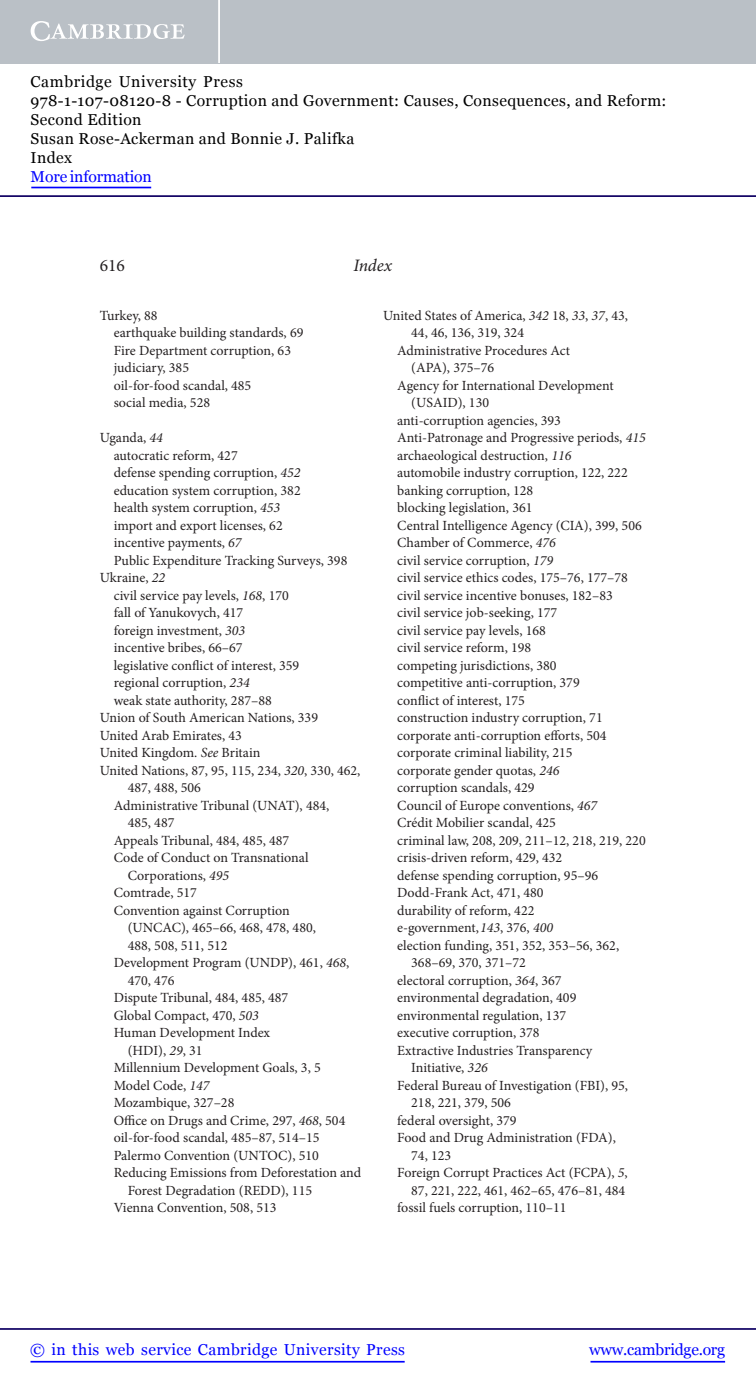
<style>
.page{position:relative;width:756px;height:1388px;background:#fff}
.page>*{position:absolute;margin:0;border:0;box-sizing:border-box;transform-origin:0 0}
.t1{font:italic 17.5px "Minion Pro";letter-spacing:-.005em;color:#231f20}
.t2{font:17.5px "Minion Pro";color:#231f20}
.t3{font:15.75px/18.9px "Georgia";letter-spacing:.025em;color:#000}
.t4{font:15.75px "Georgia";letter-spacing:.025em;color:#00f}
.t5{font:15.75px "Georgia";letter-spacing:-.015em;color:#00f}
.t6{font:15.75px "Georgia";letter-spacing:-.01em;color:#00f}
.t7{font:14px/17.5px "Minion Pro";color:#231f20}
.s1{font-style:italic}
</style>
<div class="page">
<hr style="left:591px;top:1361px;width:134px;height:1px;background:#00f">
<hr style="left:0;top:1328px;width:756px;height:2px;background:#150666">
<hr style="left:31px;top:1361px;width:374px;height:1px;background:#00f">
<div style="left:0;top:0;width:756px;height:63px;background:#bac0c6"></div>
<svg style="left:31px;top:21px;width:154px;height:20px"></svg>
<hr style="left:218px;top:0;width:2px;height:63px;background:#fff">
<hr style="left:0;top:195px;width:756px;height:2px;background:#150666">
<hr style="left:31px;top:187px;width:120px;height:1px;background:#00f">
<p class="t3" style="left:31px;top:73px;width:637px">Cambridge University Press<br>978-1-107-08120-8 - Corruption and Government: Causes, Consequences, and Reform:<br>Second Edition<br>Susan Rose-Ackerman and Bonnie J. Palifka<br>Index</p>
<p class="t6" style="left:31px;top:167px;width:123px">More information</p>
<p class="t2" style="left:100px;top:259px;width:27px">616</p>
<p class="t1" style="left:354px;top:259px;width:40px">Index</p>
<p class="t7" style="left:114px;top:308px;width:191px;text-indent:-14px">Turkey, 88<br>earthquake building standards, 69<br>Fire Department corruption, 63 judiciary, 385<br>oil-for-food scandal, 485<br>social media, 528</p>
<p class="t7" style="left:100px;top:430px;width:65px">Uganda, <span class="s1">44</span></p>
<p class="t7" style="left:114px;top:448px;width:126px">autocratic reform, 427</p>
<p class="t7" style="left:114px;top:465px;width:188px">defense spending corruption, <span class="s1">452</span></p>
<p class="t7" style="left:114px;top:483px;width:188px">education system corruption, 382</p>
<p class="t7" style="left:114px;top:500px;width:168px">health system corruption, <span class="s1">453</span></p>
<p class="t7" style="left:114px;top:518px;width:170px">import and export licenses, 62</p>
<p class="t7" style="left:114px;top:535px;width:129px">incentive payments, <span class="s1">67</span></p>
<p class="t7" style="left:114px;top:553px;width:235px">Public Expenditure Tracking Surveys, 398</p>
<p class="t7" style="left:100px;top:570px;width:67px">Ukraine, <span class="s1">22</span></p>
<p class="t7" style="left:114px;top:588px;width:177px">civil service pay levels, <span class="s1">168</span> , 170</p>
<p class="t7" style="left:114px;top:605px;width:131px">fall of Yanukovych, 417</p>
<p class="t7" style="left:114px;top:623px;width:133px">foreign investment, <span class="s1">303</span></p>
<p class="t7" style="left:114px;top:640px;width:130px">incentive bribes, 66 – 67</p>
<p class="t7" style="left:114px;top:658px;width:187px">legislative conflict of interest, 359</p>
<p class="t7" style="left:114px;top:675px;width:137px">regional corruption, <span class="s1">234</span></p>
<p class="t7" style="left:114px;top:693px;width:160px">weak state authority, 287 – 88</p>
<p class="t7" style="left:100px;top:710px;width:220px">Union of South American Nations, 339</p>
<p class="t7" style="left:100px;top:728px;width:144px">United Arab Emirates, 43</p>
<p class="t7" style="left:100px;top:745px;width:162px">United Kingdom. <span class="s1">See</span> Britain</p>
<p class="t7" style="left:100px;top:763px;width:262px">United Nations, 87 , 95 , 115 , 234 , <span class="s1">320</span> , 330 , 462 ,</p>
<p class="t7" style="left:128px;top:780px;width:75px">487 , 488 , 506</p>
<p class="t7" style="left:114px;top:798px;width:217px">Administrative Tribunal (UNAT), 484 ,</p>
<p class="t7" style="left:128px;top:815px;width:48px">485 , 487</p>
<p class="t7" style="left:114px;top:833px;width:177px">Appeals Tribunal, 484 , 485 , 487</p>
<p class="t7" style="left:114px;top:850px;width:196px">Code of Conduct on Transnational</p>
<p class="t7" style="left:128px;top:868px;width:103px">Corporations, <span class="s1">495</span></p>
<p class="t7" style="left:114px;top:885px;width:85px">Comtrade, 517</p>
<p class="t7" style="left:114px;top:903px;width:178px">Convention against Corruption</p>
<p class="t7" style="left:128px;top:920px;width:190px">(UNCAC), 465 – 66 , 468 , 478 , 480 ,</p>
<p class="t7" style="left:128px;top:938px;width:101px">488 , 508 , 511 , 512</p>
<p class="t7" style="left:114px;top:955px;width:237px">Development Program (UNDP), 461 , <span class="s1">468</span> ,</p>
<p class="t7" style="left:128px;top:973px;width:48px">470 , 476</p>
<p class="t7" style="left:114px;top:990px;width:176px">Dispute Tribunal, 484 , 485 , 487</p>
<p class="t7" style="left:114px;top:1008px;width:147px">Global Compact, 470 , <span class="s1">503</span></p>
<p class="t7" style="left:114px;top:1025px;width:158px">Human Development Index</p>
<p class="t7" style="left:128px;top:1043px;width:76px">(HDI), <span class="s1">29</span> , 31</p>
<p class="t7" style="left:114px;top:1060px;width:209px">Millennium Development Goals, 3 , 5</p>
<p class="t7" style="left:114px;top:1078px;width:97px">Model Code, <span class="s1">147</span></p>
<p class="t7" style="left:114px;top:1095px;width:122px">Mozambique, 327 – 28</p>
<p class="t7" style="left:114px;top:1113px;width:233px">Office on Drugs and Crime, 297 , <span class="s1">468</span> , 504</p>
<p class="t7" style="left:114px;top:1130px;width:207px">oil-for-food scandal, 485 – 87 , 514 – 15</p>
<p class="t7" style="left:114px;top:1148px;width:207px">Palermo Convention (UNTOC), 510</p>
<p class="t7" style="left:114px;top:1165px;width:249px">Reducing Emissions from Deforestation and</p>
<p class="t7" style="left:128px;top:1183px;width:186px">Forest Degradation (REDD), 115</p>
<p class="t7" style="left:114px;top:1200px;width:164px">Vienna Convention, 508 , 513</p>
<p class="t7" style="left:383px;top:308px;width:246px">United States of America, <span class="s1">342</span> 18 , <span class="s1">33</span> , <span class="s1">37</span> , 43 ,</p>
<p class="t7" style="left:411px;top:325px;width:114px">44 , 46 , 136 , 319 , 324</p>
<p class="t7" style="left:397px;top:343px;width:174px">Administrative Procedures Act</p>
<p class="t7" style="left:411px;top:360px;width:84px">(APA), 375 – 76</p>
<p class="t7" style="left:397px;top:378px;width:218px">Agency for International Development</p>
<p class="t7" style="left:411px;top:395px;width:79px">(USAID), 130</p>
<p class="t7" style="left:397px;top:413px;width:165px">anti-corruption agencies, 393</p>
<p class="t7" style="left:397px;top:430px;width:250px">Anti-Patronage and Progressive periods, <span class="s1">415</span></p>
<p class="t7" style="left:397px;top:448px;width:176px">archaeological destruction, <span class="s1">116</span></p>
<p class="t7" style="left:397px;top:465px;width:232px">automobile industry corruption, 122 , 222</p>
<p class="t7" style="left:397px;top:483px;width:138px">banking corruption, 128</p>
<p class="t7" style="left:397px;top:500px;width:137px">blocking legislation, 361</p>
<p class="t7" style="left:397px;top:518px;width:246px">Central Intelligence Agency (CIA), 399 , 506</p>
<p class="t7" style="left:397px;top:535px;width:160px">Chamber of Commerce, <span class="s1">476</span></p>
<p class="t7" style="left:397px;top:553px;width:157px">civil service corruption, <span class="s1">179</span></p>
<p class="t7" style="left:397px;top:570px;width:232px">civil service ethics codes, 175 – 76 , 177 – 78</p>
<p class="t7" style="left:397px;top:588px;width:217px">civil service incentive bonuses, 182 – 83</p>
<p class="t7" style="left:397px;top:605px;width:162px">civil service job-seeking, 177</p>
<p class="t7" style="left:397px;top:623px;width:150px">civil service pay levels, 168</p>
<p class="t7" style="left:397px;top:640px;width:136px">civil service reform, 198</p>
<p class="t7" style="left:397px;top:658px;width:161px">competing jurisdictions, 380</p>
<p class="t7" style="left:397px;top:675px;width:184px">competitive anti-corruption, 379</p>
<p class="t7" style="left:397px;top:693px;width:129px">conflict of interest, 175</p>
<p class="t7" style="left:397px;top:710px;width:207px">construction industry corruption, 71</p>
<p class="t7" style="left:397px;top:728px;width:211px">corporate anti-corruption efforts, 504</p>
<p class="t7" style="left:397px;top:745px;width:177px">corporate criminal liability, 215</p>
<p class="t7" style="left:397px;top:763px;width:164px">corporate gender quotas, <span class="s1">246</span></p>
<p class="t7" style="left:397px;top:780px;width:139px">corruption scandals, 429</p>
<p class="t7" style="left:397px;top:798px;width:202px">Council of Europe conventions, <span class="s1">467</span></p>
<p class="t7" style="left:397px;top:815px;width:160px">Crédit Mobilier scandal, 425</p>
<p class="t7" style="left:397px;top:833px;width:250px">criminal law, 208 , 209 , 211 – 12 , 218 , 219 , 220</p>
<p class="t7" style="left:397px;top:850px;width:167px">crisis-driven reform, 429 , 432</p>
<p class="t7" style="left:397px;top:868px;width:202px">defense spending corruption, 95 – 96</p>
<p class="t7" style="left:397px;top:885px;width:148px">Dodd-Frank Act, 471 , 480</p>
<p class="t7" style="left:397px;top:903px;width:139px">durability of reform, 422</p>
<p class="t7" style="left:397px;top:920px;width:157px">e-government, <span class="s1">143</span> , 376 , <span class="s1">400</span></p>
<p class="t7" style="left:397px;top:938px;width:223px">election funding, 351 , 352 , 353 – 56 , 362 ,</p>
<p class="t7" style="left:411px;top:955px;width:116px">368 – 69 , 370 , 371 – 72</p>
<p class="t7" style="left:397px;top:973px;width:166px">electoral corruption, <span class="s1">364</span> , 367</p>
<p class="t7" style="left:397px;top:990px;width:181px">environmental degradation, 409</p>
<p class="t7" style="left:397px;top:1008px;width:170px">environmental regulation, 137</p>
<p class="t7" style="left:397px;top:1025px;width:144px">executive corruption, 378</p>
<p class="t7" style="left:397px;top:1043px;width:197px">Extractive Industries Transparency</p>
<p class="t7" style="left:411px;top:1060px;width:78px">Initiative, <span class="s1">326</span></p>
<p class="t7" style="left:397px;top:1078px;width:232px">Federal Bureau of Investigation (FBI), 95 ,</p>
<p class="t7" style="left:411px;top:1095px;width:101px">218 , 221 , 379 , 506</p>
<p class="t7" style="left:397px;top:1113px;width:121px">federal oversight, 379</p>
<p class="t7" style="left:397px;top:1130px;width:220px">Food and Drug Administration (FDA),</p>
<p class="t7" style="left:411px;top:1148px;width:41px">74 , 123</p>
<p class="t7" style="left:397px;top:1165px;width:232px">Foreign Corrupt Practices Act (FCPA), <span class="s1">5</span> ,</p>
<p class="t7" style="left:411px;top:1183px;width:216px">87 , 221 , 222 , 461 , 462 – 65 , 476 – 81 , 484</p>
<p class="t7" style="left:397px;top:1200px;width:171px">fossil fuels corruption, 110 – 11</p>
<p class="t4" style="left:30px;top:1339px;width:376px">© in this web service Cambridge University Press</p>
<p class="t5" style="left:589px;top:1339px;width:137px">www.cambridge.org</p>
</div>
